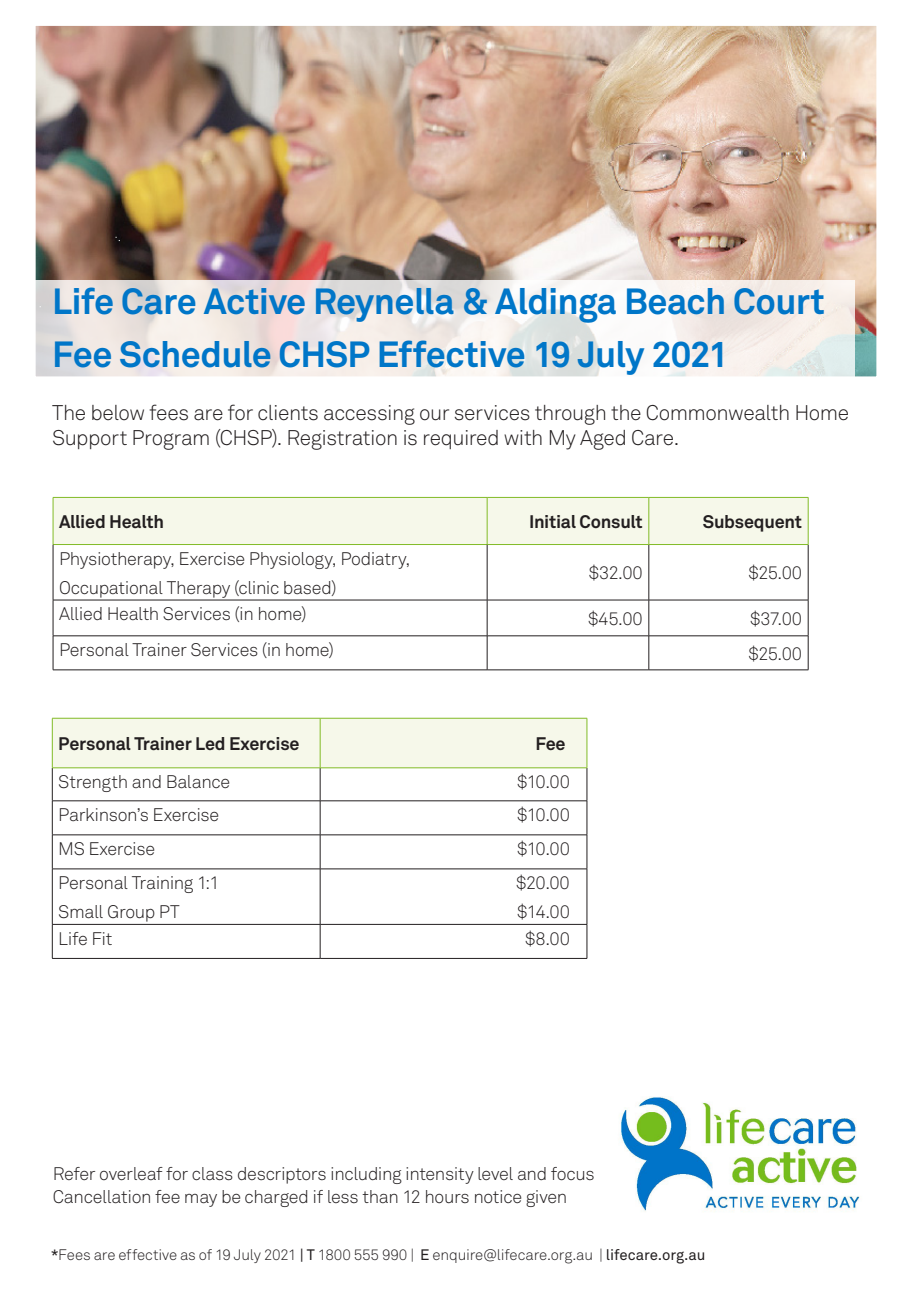
<style>
.page{position:relative;width:919px;height:1289px;background:#fff}
.page>*{position:absolute;margin:0;border:0;box-sizing:border-box;transform-origin:0 0}
.Light_Akkurat__10_5{font:700 36px "Akkurat Std";letter-spacing:-.02em;color:#0076c8}
.Light_Akkurat__10_5-2{font:300 21px/25.5px "Akkurat Std";letter-spacing:-.02em;color:#231f20}
.Light_Akkurat__10_5-3{font:300 18px "Akkurat Std";letter-spacing:-.02em;color:#231f20}
.Light_Akkurat__10_5-4{font:700 18px "Akkurat Std";letter-spacing:-.015em;color:#231f20}
.t1{font:300 15px "Akkurat Std";letter-spacing:-.015em;color:#231f20}
.s1{font-weight:400}
</style>
<div class="page">
<img style="left:37px;top:27px;width:837px;height:348px">
<div style="left:28px;top:18px;width:855px;height:366px;border:8px solid #fff"></div>
<div style="left:54px;top:498px;width:753px;height:46px;background:#f6f8ea"></div>
<hr style="left:53px;top:599px;width:434px;height:1px;background:#231f20">
<hr style="left:487px;top:599px;width:161px;height:1px;background:#231f20">
<hr style="left:648px;top:599px;width:160px;height:1px;background:#231f20">
<hr style="left:53px;top:635px;width:434px;height:1px;background:#231f20">
<hr style="left:487px;top:635px;width:161px;height:1px;background:#231f20">
<hr style="left:648px;top:635px;width:160px;height:1px;background:#231f20">
<hr style="left:53px;top:669px;width:434px;height:1px;background:#231f20">
<hr style="left:487px;top:669px;width:161px;height:1px;background:#231f20">
<hr style="left:648px;top:669px;width:160px;height:1px;background:#231f20">
<hr style="left:648px;top:544px;width:1px;height:56px;background:#231f20">
<hr style="left:648px;top:600px;width:1px;height:35px;background:#231f20">
<hr style="left:648px;top:636px;width:1px;height:33px;background:#231f20">
<hr style="left:807px;top:544px;width:1px;height:56px;background:#231f20">
<hr style="left:807px;top:600px;width:1px;height:35px;background:#231f20">
<hr style="left:807px;top:636px;width:1px;height:33px;background:#231f20">
<hr style="left:53px;top:497px;width:434px;height:1px;background:#82bb27">
<hr style="left:53px;top:497px;width:1px;height:47px;background:#82bb27">
<hr style="left:487px;top:497px;width:161px;height:1px;background:#82bb27">
<hr style="left:487px;top:497px;width:1px;height:47px;background:#82bb27">
<hr style="left:648px;top:497px;width:160px;height:1px;background:#82bb27">
<hr style="left:648px;top:497px;width:1px;height:47px;background:#82bb27">
<hr style="left:807px;top:497px;width:1px;height:47px;background:#82bb27">
<hr style="left:53px;top:544px;width:434px;height:1px;background:#82bb27">
<hr style="left:487px;top:544px;width:161px;height:1px;background:#82bb27">
<hr style="left:648px;top:544px;width:160px;height:1px;background:#82bb27">
<hr style="left:53px;top:544px;width:1px;height:56px;background:#231f20">
<hr style="left:487px;top:544px;width:1px;height:56px;background:#231f20">
<hr style="left:53px;top:600px;width:1px;height:35px;background:#231f20">
<hr style="left:487px;top:600px;width:1px;height:35px;background:#231f20">
<hr style="left:53px;top:636px;width:1px;height:33px;background:#231f20">
<hr style="left:487px;top:636px;width:1px;height:33px;background:#231f20">
<div style="left:53px;top:719px;width:533px;height:48px;background:#f6f8ea"></div>
<hr style="left:52px;top:800px;width:268px;height:1px;background:#231f20">
<hr style="left:320px;top:800px;width:267px;height:1px;background:#231f20">
<hr style="left:52px;top:834px;width:268px;height:1px;background:#231f20">
<hr style="left:320px;top:834px;width:267px;height:1px;background:#231f20">
<hr style="left:52px;top:868px;width:268px;height:1px;background:#231f20">
<hr style="left:320px;top:868px;width:267px;height:1px;background:#231f20">
<hr style="left:52px;top:924px;width:268px;height:1px;background:#231f20">
<hr style="left:320px;top:924px;width:267px;height:1px;background:#231f20">
<hr style="left:52px;top:958px;width:268px;height:1px;background:#231f20">
<hr style="left:320px;top:958px;width:267px;height:1px;background:#231f20">
<hr style="left:586px;top:768px;width:1px;height:32px;background:#231f20">
<hr style="left:586px;top:801px;width:1px;height:33px;background:#231f20">
<hr style="left:586px;top:835px;width:1px;height:33px;background:#231f20">
<hr style="left:586px;top:869px;width:1px;height:55px;background:#231f20">
<hr style="left:586px;top:924px;width:1px;height:34px;background:#231f20">
<hr style="left:52px;top:768px;width:1px;height:32px;background:#231f20">
<hr style="left:320px;top:768px;width:1px;height:32px;background:#231f20">
<hr style="left:52px;top:801px;width:1px;height:33px;background:#231f20">
<hr style="left:320px;top:801px;width:1px;height:33px;background:#231f20">
<hr style="left:52px;top:835px;width:1px;height:33px;background:#231f20">
<hr style="left:320px;top:835px;width:1px;height:33px;background:#231f20">
<hr style="left:52px;top:869px;width:1px;height:55px;background:#231f20">
<hr style="left:320px;top:869px;width:1px;height:55px;background:#231f20">
<hr style="left:52px;top:924px;width:1px;height:34px;background:#231f20">
<hr style="left:320px;top:924px;width:1px;height:34px;background:#231f20">
<hr style="left:52px;top:718px;width:268px;height:1px;background:#82bb27">
<hr style="left:52px;top:718px;width:1px;height:49px;background:#82bb27">
<hr style="left:320px;top:718px;width:267px;height:1px;background:#82bb27">
<hr style="left:320px;top:718px;width:1px;height:49px;background:#82bb27">
<hr style="left:586px;top:718px;width:1px;height:49px;background:#82bb27">
<hr style="left:52px;top:767px;width:268px;height:1px;background:#82bb27">
<hr style="left:320px;top:767px;width:267px;height:1px;background:#82bb27">
<img style="left:621px;top:1097px;width:239px;height:115px">
<svg style="left:28px;top:280px;width:826px;height:97px"></svg>
<p class="Light_Akkurat__10_5" style="left:52px;top:279px;width:774px">Life Care Active Reynella &amp; Aldinga Beach Court</p>
<p class="Light_Akkurat__10_5" style="left:52px;top:332px;width:678px">Fee Schedule CHSP Effective 19 July 2021</p>
<p class="Light_Akkurat__10_5-2" style="left:52px;top:399px;width:798px">The below fees are for clients accessing our services through the Commonwealth Home<br>Support Program (CHSP). Registration is required with My Aged Care.</p>
<p class="Light_Akkurat__10_5-4" style="left:59px;top:510px;width:106px">Allied Health</p>
<p class="Light_Akkurat__10_5-4" style="left:529px;top:510px;width:115px">Initial Consult</p>
<p class="Light_Akkurat__10_5-4" style="left:702px;top:510px;width:101px">Subsequent</p>
<p class="Light_Akkurat__10_5-3" style="left:59px;top:547px;width:353px">Physiotherapy, Exercise Physiology, Podiatry,</p>
<p class="Light_Akkurat__10_5-3" style="left:59px;top:577px;width:279px">Occupational Therapy (clinic based)</p>
<p class="Light_Akkurat__10_5-3" style="left:589px;top:562px;width:55px">$32.00</p>
<p class="Light_Akkurat__10_5-3" style="left:748px;top:562px;width:55px">$25.00</p>
<p class="Light_Akkurat__10_5-3" style="left:59px;top:603px;width:249px">Allied Health Services (in home)</p>
<p class="Light_Akkurat__10_5-3" style="left:588px;top:608px;width:56px">$45.00</p>
<p class="Light_Akkurat__10_5-3" style="left:750px;top:608px;width:53px">$37.00</p>
<p class="Light_Akkurat__10_5-3" style="left:59px;top:639px;width:276px">Personal Trainer Services (in home)</p>
<p class="Light_Akkurat__10_5-3" style="left:748px;top:643px;width:55px">$25.00</p>
<p class="Light_Akkurat__10_5-4" style="left:58px;top:732px;width:243px">Personal Trainer Led Exercise</p>
<p class="Light_Akkurat__10_5-4" style="left:535px;top:732px;width:32px">Fee</p>
<p class="Light_Akkurat__10_5-3" style="left:58px;top:771px;width:173px">Strength and Balance</p>
<p class="Light_Akkurat__10_5-3" style="left:517px;top:771px;width:54px">$10.00</p>
<p class="Light_Akkurat__10_5-3" style="left:58px;top:804px;width:162px">Parkinson’s Exercise</p>
<p class="Light_Akkurat__10_5-3" style="left:517px;top:804px;width:54px">$10.00</p>
<p class="Light_Akkurat__10_5-3" style="left:58px;top:838px;width:98px">MS Exercise</p>
<p class="Light_Akkurat__10_5-3" style="left:517px;top:838px;width:54px">$10.00</p>
<p class="Light_Akkurat__10_5-3" style="left:58px;top:872px;width:163px">Personal Training 1:1</p>
<p class="Light_Akkurat__10_5-3" style="left:58px;top:901px;width:123px">Small Group PT</p>
<p class="Light_Akkurat__10_5-3" style="left:516px;top:872px;width:55px">$20.00</p>
<p class="Light_Akkurat__10_5-3" style="left:517px;top:901px;width:54px">$14.00</p>
<p class="Light_Akkurat__10_5-3" style="left:58px;top:927px;width:56px">Life Fit</p>
<p class="Light_Akkurat__10_5-3" style="left:525px;top:927px;width:46px">$8.00</p>
<p class="Light_Akkurat__10_5-3" style="left:53px;top:1163px;width:543px">Refer overleaf for class descriptors including intensity level and focus</p>
<p class="Light_Akkurat__10_5-3" style="left:53px;top:1185px;width:516px">Cancellation fee may be charged if less than 12 hours notice given</p>
<p class="t1" style="left:51px;top:1246px;width:656px"><span class="s1">*</span>Fees are effective as of 19 July 2021 <span class="s1">| T</span> 1800 555 990 | <span class="s1">E</span> enquire@lifecare.org.au | <span class="s1">lifecare.org.au</span></p>
</div>
